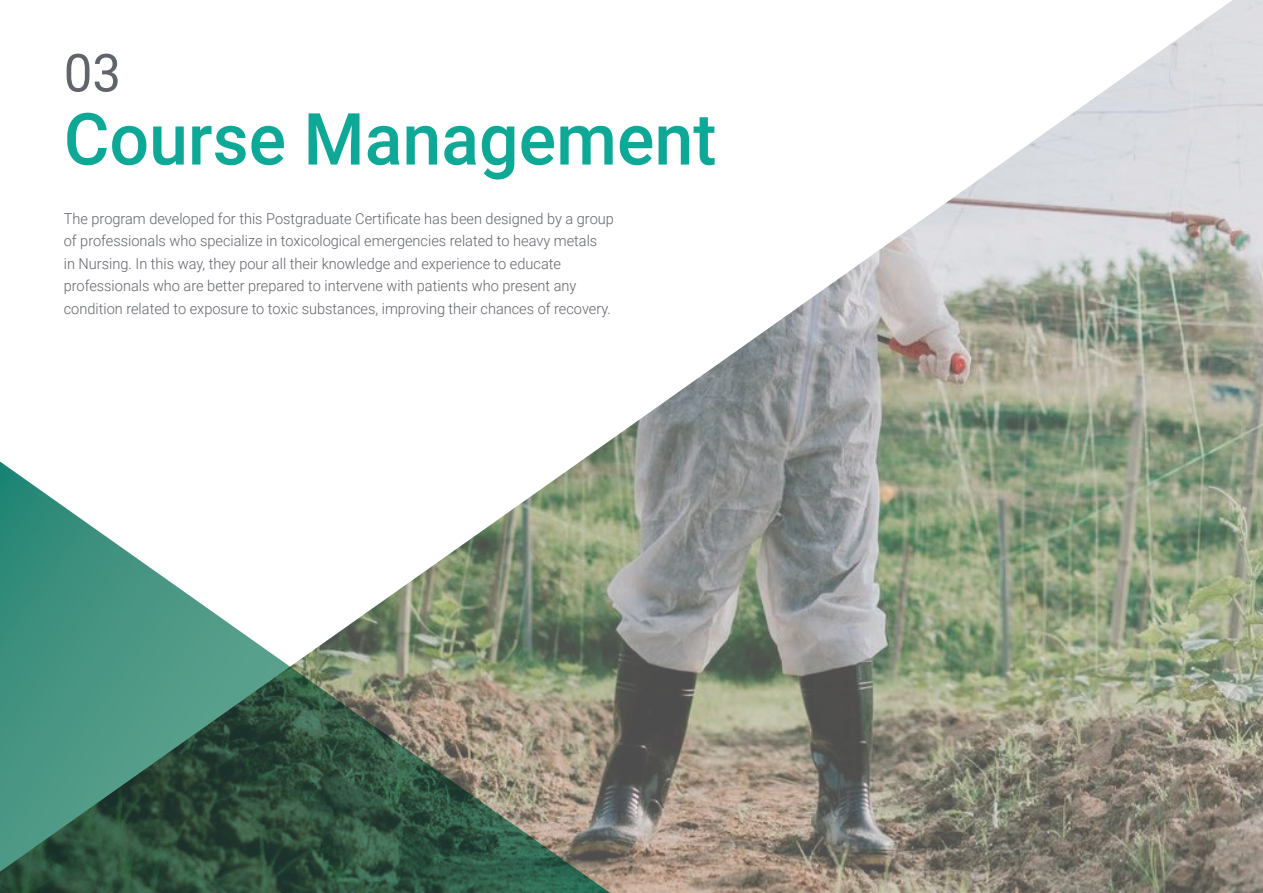
<style>
.page{position:relative;width:1263px;height:893px;background:#fff}
.page>*{position:absolute;margin:0;border:0;box-sizing:border-box;transform-origin:0 0}
.t1{font:500 72px "Roboto";color:#0ea996}
.t2{font:52.5px "Roboto";color:#61646a}
.t3{font:300 15px/22.5px "Roboto";color:#61646a}
</style>
<div class="page">
<img style="left:602px;top:0;width:661px;height:893px">
<svg style="left:0;top:446px;width:640px;height:447px"></svg>
<h2 class="t2" style="left:64px;top:36px;width:59px">03</h2>
<h1 class="t1" style="left:64px;top:89px;width:654px">Course Management</h1>
<p class="t3" style="left:64px;top:207px;width:552px">The program developed for this Postgraduate Certificate has been designed by a group of professionals who specialize in toxicological emergencies related to heavy metals<br>in Nursing. In this way, they pour all their knowledge and experience to educate professionals who are better prepared to intervene with patients who present any condition related to exposure to toxic substances, improving their chances of recovery.</p>
</div>
